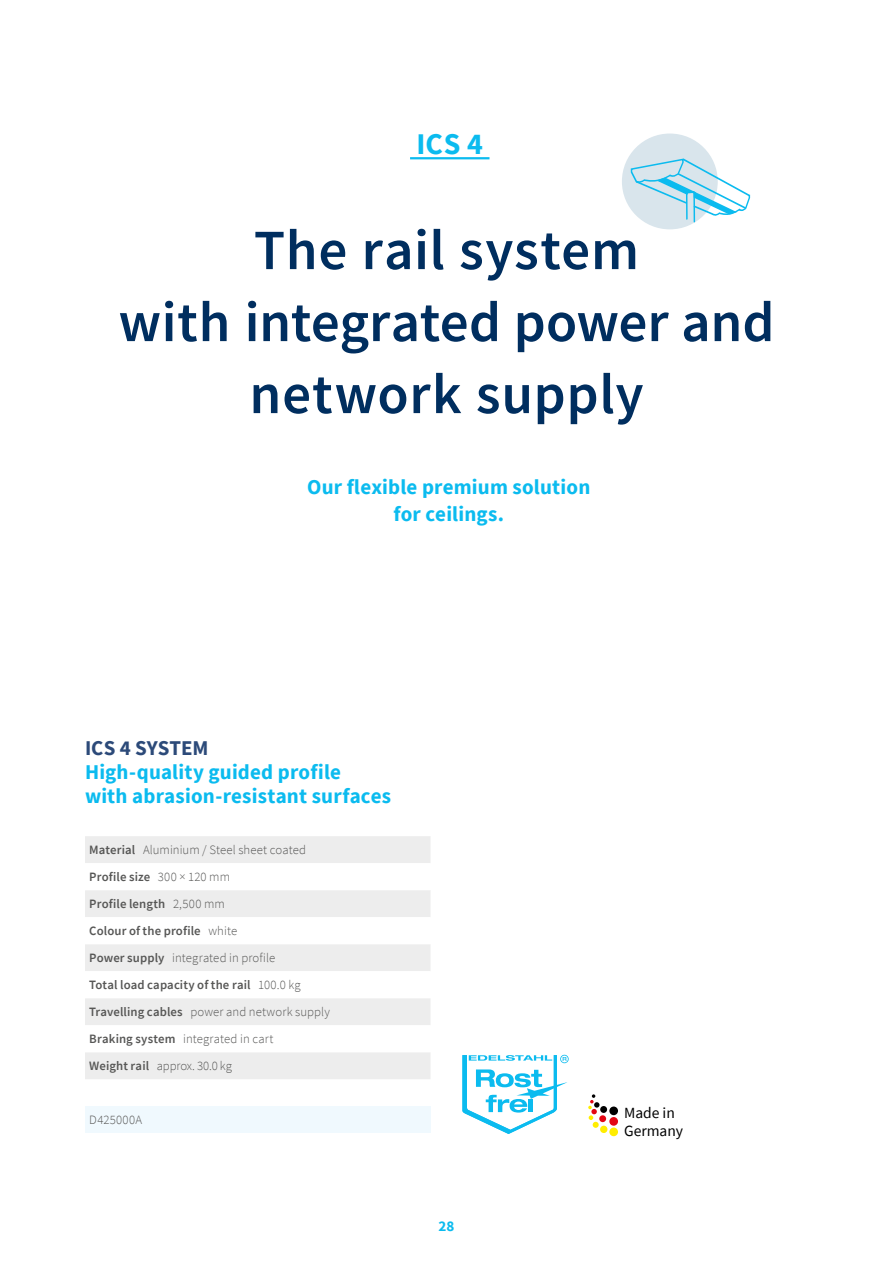
<style>
.page{position:relative;width:893px;height:1263px;background:#fff}
.page>*{position:absolute;margin:0;border:0;box-sizing:border-box;transform-origin:0 0}
.t1{font:600 57px/72px "Source Sans Pro";letter-spacing:.01em;color:#002e5f;text-align:center}
.t2{font:700 30px "Source Sans Pro";color:#0bbbef}
.t3{font:700 21px/27px "Source Sans Pro";letter-spacing:.01em;color:#0bbbef;text-align:center}
.t4{font:700 21px "Source Sans Pro";color:#2c4a79}
.t5{font:15.6px/18.3px "Source Sans Pro";color:#000}
.t6{font:700 15px "Source Sans Pro";color:#0bbbef}
.t7{font:600 12.75px/27px "Source Sans Pro";letter-spacing:.01em;color:#575756}
.t8{font:300 12.75px "Source Sans Pro";letter-spacing:.025em;color:#575756}
.s1{font-weight:300}
</style>
<div class="page">
<div style="left:622px;top:134px;width:96px;height:95px;background:#d9e5ec;border-radius:50%"></div>
<svg style="left:630px;top:144px;width:121px;height:86px"></svg>
<svg style="left:462px;top:1055px;width:107px;height:79px"></svg>
<div style="left:609px;top:1106px;width:9px;height:9px;background:#000;border-radius:50%"></div>
<div style="left:600px;top:1106px;width:7px;height:7px;background:#000;border-radius:50%"></div>
<div style="left:609px;top:1117px;width:9px;height:9px;background:#e30613;border-radius:50%"></div>
<div style="left:599px;top:1115px;width:7px;height:7px;background:#e30613;border-radius:50%"></div>
<div style="left:609px;top:1127px;width:9px;height:9px;background:#ffed00;border-radius:50%"></div>
<div style="left:600px;top:1126px;width:7px;height:7px;background:#ffed00;border-radius:50%"></div>
<svg style="left:588px;top:1094px;width:11px;height:34px"></svg>
<hr style="left:410px;top:157px;width:79px;height:2px;background:#0bbbef">
<div style="left:85px;top:836px;width:345px;height:243px;background:#ededed"></div>
<svg style="left:85px;top:863px;width:345px;height:189px"></svg>
<div style="left:85px;top:1106px;width:346px;height:27px;background:#f0f9fe"></div>
<h2 class="t2" style="left:416px;top:123px;width:68px">ICS 4</h2>
<h1 class="t1" style="left:118px;top:214px;width:657px">The rail system<br>with integrated power and network supply</h1>
<h3 class="t3" style="left:307px;top:473px;width:285px">Our flexible premium solution for ceilings.</h3>
<h3 class="t4" style="left:85px;top:734px;width:125px">ICS 4 SYSTEM</h3>
<h3 class="t3" style="left:85px;top:760px;width:307px;line-height:24px;text-align:left">High-quality guided profile<br>with abrasion-resistant surfaces</h3>
<p class="t7" style="left:89px;top:836px;width:242px">Material <span class="s1">Aluminium / Steel sheet coated<br></span>Profile size <span class="s1">300 × 120 mm<br></span>Profile length <span class="s1">2,500 mm<br></span>Colour of the profile <span class="s1">white<br></span>Power supply <span class="s1">integrated in profile<br></span>Total load capacity of the rail <span class="s1">100.0 kg<br></span>Travelling cables <span class="s1">power and network supply<br></span>Braking system <span class="s1">integrated in cart<br></span>Weight rail <span class="s1">approx. 30.0 kg</span></p>
<p class="t8" style="left:89px;top:1112px;width:54px">D425000A</p>
<p class="t6" style="left:439px;top:1216px;width:17px">28</p>
<p class="t5" style="left:624px;top:1103px;width:61px">Made in<br>Germany</p>
</div>
